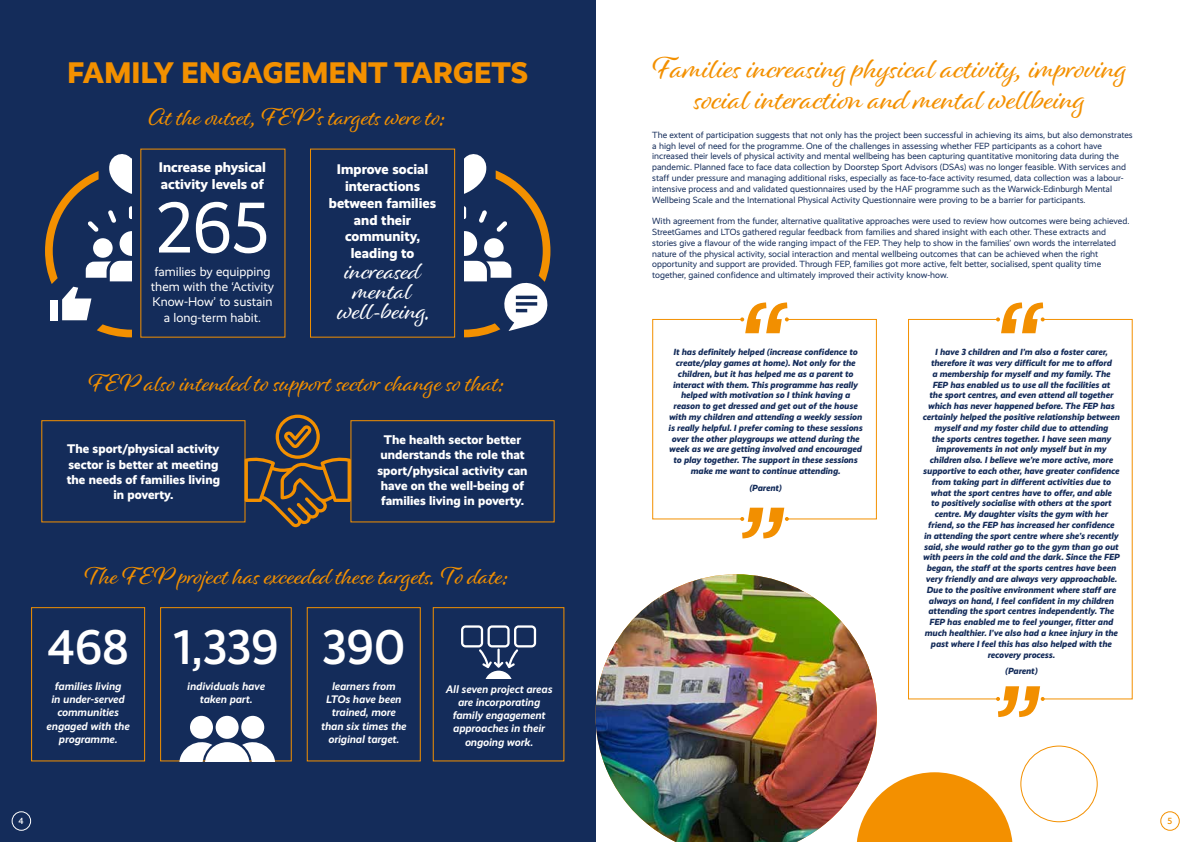
<style>
.page{position:relative;width:1191px;height:842px;background:#fff}
.page>*{position:absolute;margin:0;border:0;box-sizing:border-box;transform-origin:0 0}
.t1{font:72.2px "Realist";color:#fff}
.t2{font:500 49px "Realist";color:#fff}
.t3{font:31.1px/31.1px "Alisha";color:#f39000;text-align:center}
.t4{font:800 30px "Realist";letter-spacing:.01em;color:#f39000}
.t5{font:26px/20px "Alisha";color:#fff;text-align:center}
.t6{font:25px "Alisha";color:#f39000}
.t7{font:800 14.1px/16.9px "Realist";color:#fff}
.t8{font:12.8px/15.3px "Realist";color:#fff;text-align:center}
.t9{font:800 12.6px/15.1px "Realist";color:#fff;text-align:center}
.t10{font:italic 700 11px/13.2px "Realist";color:#fff;text-align:center}
.t11{font:italic 800 9px/10.8px "Realist";color:#142c5a;text-align:center}
.t12{font:9px/10.8px "Realist";color:#142c5a}
.t13{font:500 9px "Realist";color:#fff}
.t14{font:500 9px "Realist";color:#f39000}
</style>
<div class="page">
<div style="left:0;top:0;width:595px;height:842px;background:#142c5a"></div>
<div style="left:12px;top:811px;width:19px;height:20px;border:1px solid #fff;border-radius:50%"></div>
<div style="left:1160px;top:811px;width:19px;height:20px;border:1px solid #f39000;border-radius:50%"></div>
<div style="left:310px;top:149px;width:145px;height:188px;border:1px solid #f39000"></div>
<div style="left:351px;top:420px;width:203px;height:102px;border:1px solid #f39000"></div>
<div style="left:42px;top:420px;width:203px;height:102px;border:1px solid #f39000"></div>
<div style="left:31px;top:607px;width:114px;height:154px;border:1px solid #f39000"></div>
<div style="left:307px;top:607px;width:113px;height:154px;border:1px solid #f39000"></div>
<div style="left:160px;top:607px;width:131px;height:154px;border:1px solid #f39000"></div>
<div style="left:433px;top:607px;width:131px;height:154px;border:1px solid #f39000"></div>
<svg style="left:45px;top:154px;width:86px;height:183px"></svg>
<div style="left:51px;top:300px;width:7px;height:20px;background:#fff"></div>
<svg style="left:464px;top:154px;width:86px;height:183px"></svg>
<svg style="left:461px;top:625px;width:75px;height:53px"></svg>
<svg style="left:179px;top:716px;width:96px;height:45px"></svg>
<svg style="left:245px;top:415px;width:106px;height:112px"></svg>
<div style="left:652px;top:319px;width:90px;height:200px;border:1px solid #f39000"></div>
<div style="left:786px;top:319px;width:91px;height:200px;border:1px solid #f39000"></div>
<svg style="left:740px;top:508px;width:49px;height:30px"></svg>
<svg style="left:740px;top:302px;width:49px;height:31px"></svg>
<div style="left:908px;top:319px;width:90px;height:380px;border:1px solid #f39000"></div>
<svg style="left:996px;top:686px;width:48px;height:31px"></svg>
<svg style="left:996px;top:302px;width:48px;height:31px"></svg>
<img style="left:595px;top:574px;width:282px;height:268px">
<svg style="left:856px;top:772px;width:156px;height:70px"></svg>
<div style="left:1020px;top:745px;width:77px;height:77px;border:1px solid #f39000;border-radius:50%"></div>
<h3 class="t4" style="left:67px;top:55px;width:462px">FAMILY ENGAGEMENT TARGETS</h3>
<h3 class="t6" style="left:148px;top:102px;width:300px">At the outset, FEP ’s targets were to:</h3>
<h3 class="t7" style="left:159px;top:159px;width:109px">Increase physical activity levels of</h3>
<h1 class="t1" style="left:155px;top:187px;width:115px">265</h1>
<h3 class="t8" style="left:151px;top:264px;width:125px">families by equipping them with the ‘Activity<br>Know-How’ to sustain a long-term habit.</h3>
<h3 class="t7" style="left:329px;top:161px;width:109px;text-align:center">Improve social interactions between families and their community, leading to</h3>
<h3 class="t5" style="left:338px;top:260px;width:95px">increased mental well-being.</h3>
<h3 class="t6" style="left:89px;top:368px;width:418px">FEP also intended to support sector change so that:</h3>
<h3 class="t9" style="left:67px;top:442px;width:155px">The sport/physical activity sector is better at meeting the needs of families living in poverty.</h3>
<h3 class="t9" style="left:377px;top:432px;width:151px">The health sector better understands the role that sport/physical activity can have on the well-being of families living in poverty.</h3>
<h3 class="t6" style="left:85px;top:561px;width:426px">The FEP project has exceeded these targets. To date:</h3>
<h2 class="t2" style="left:47px;top:619px;width:83px">468</h2>
<p class="t10" style="left:47px;top:680px;width:84px">families living<br>in under-served communities engaged with the programme.</p>
<h2 class="t2" style="left:173px;top:619px;width:107px">1,339</h2>
<p class="t10" style="left:187px;top:680px;width:79px">individuals have taken part.</p>
<p class="t10" style="left:446px;top:682px;width:108px">All seven project areas are incorporating family engagement approaches in their ongoing work.</p>
<h2 class="t2" style="left:322px;top:619px;width:85px">390</h2>
<p class="t10" style="left:321px;top:680px;width:87px">learners from<br>LTOs have been trained, more than six times the original target.</p>
<h3 class="t3" style="left:653px;top:51px;width:476px">Families increasing physical activity, improving social interaction and mental wellbeing</h3>
<p class="t12" style="left:652px;top:129px;width:482px">The extent of participation suggests that not only has the project been successful in achieving its aims, but also demonstrates a high level of need for the programme. One of the challenges in assessing whether FEP participants as a cohort have increased their levels of physical activity and mental wellbeing has been capturing quantitative monitoring data during the pandemic. Planned face to face data collection by Doorstep Sport Advisors (DSAs) was no longer feasible. With services and staff under pressure and managing additional risks, especially as face-to-face activity resumed, data collection was a labour&shy;intensive process and and validated questionnaires used by the HAF programme such as the Warwick-Edinburgh Mental Wellbeing Scale and the International Physical Activity Questionnaire were proving to be a barrier for participants.</p>
<p class="t12" style="left:652px;top:216px;width:478px">With agreement from the funder, alternative qualitative approaches were used to review how outcomes were being achieved.<br>StreetGames and LTOs gathered regular feedback from families and shared insight with each other. These extracts and stories give a flavour of the wide ranging impact of the FEP. They help to show in the families’ own words the interrelated nature of the physical activity, social interaction and mental wellbeing outcomes that can be achieved when the right opportunity and support are provided. Through FEP, families got more active, felt better, socialised, spent quality time together, gained confidence and ultimately improved their activity know-how.</p>
<p class="t11" style="left:668px;top:347px;width:195px">It has definitely helped (increase confidence to create/play games at home). Not only for the children, but it has helped me as a parent to interact with them. This programme has really helped with motivation so I think having a reason to get dressed and get out of the house with my children and attending a weekly session is really helpful. I prefer coming to these sessions over the other playgroups we attend during the week as we are getting involved and encouraged to play together. The support in these sessions make me want to continue attending.</p>
<p class="t11" style="left:749px;top:482px;width:34px">(Parent)</p>
<p class="t11" style="left:923px;top:347px;width:198px">I have 3 children and I’m also a foster carer, therefore it was very difficult for me to afford<br>a membership for myself and my family. The<br>FEP has enabled us to use all the facilities at<br>the sport centres, and even attend all together which has never happened before. The FEP has certainly helped the positive relationship between myself and my foster child due to attending<br>the sports centres together. I have seen many improvements in not only myself but in my children also. I believe we’re more active, more supportive to each other, have greater confidence from taking part in different activities due to what the sport centres have to offer, and able<br>to positively socialise with others at the sport centre. My daughter visits the gym with her friend, so the FEP has increased her confidence<br>in attending the sport centre where she’s recently said, she would rather go to the gym than go out with peers in the cold and the dark. Since the FEP began, the staff at the sports centres have been very friendly and are always very approachable.<br>Due to the positive environment where staff are always on hand, I feel confident in my children attending the sport centres independently. The FEP has enabled me to feel younger, fitter and much healthier. I’ve also had a knee injury in the past where I feel this has also helped with the recovery process.</p>
<p class="t11" style="left:1005px;top:666px;width:34px">(Parent)</p>
<p class="t13" style="left:19px;top:816px;width:7px">4</p>
<p class="t14" style="left:1167px;top:816px;width:6px">5</p>
</div>
